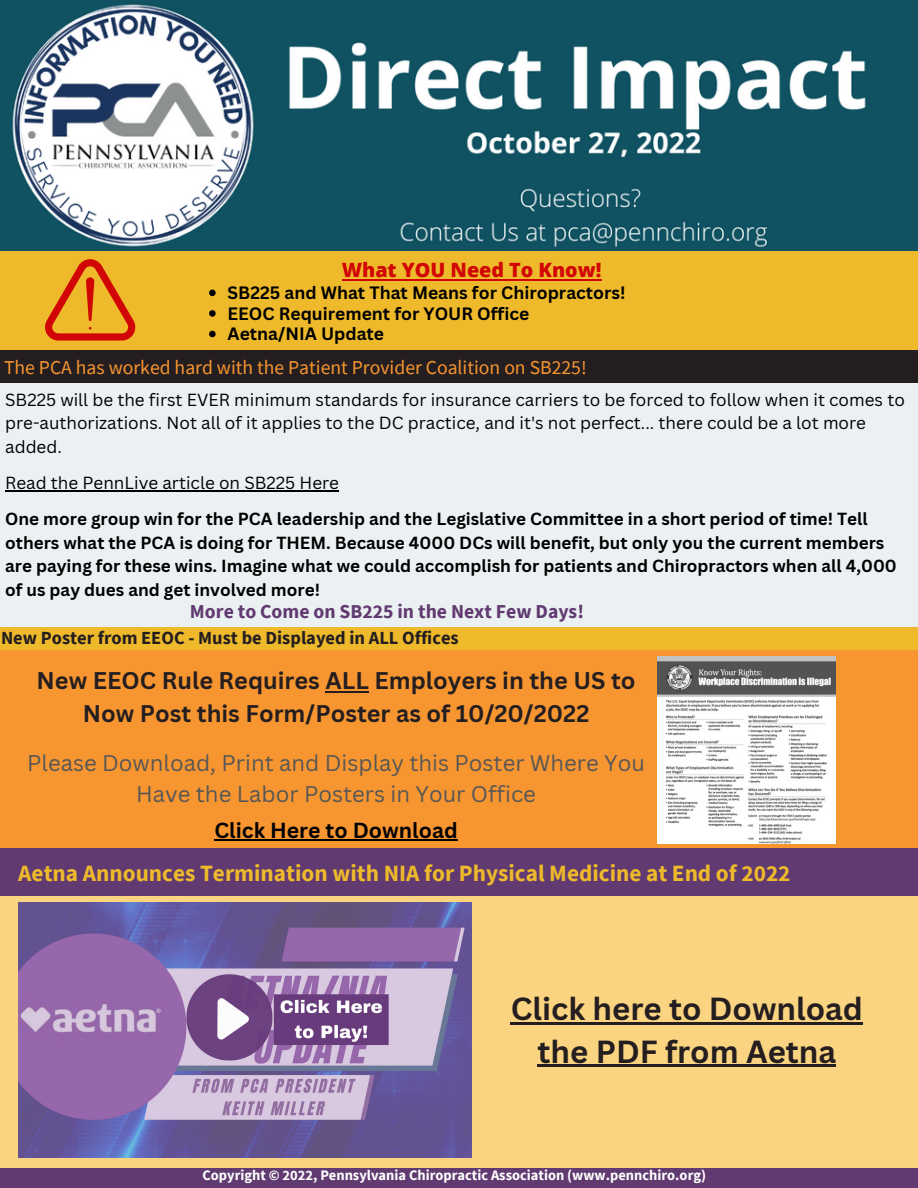
<style>
.page{position:relative;width:918px;height:1188px;background:#fff}
.page>*{position:absolute;margin:0;border:0;box-sizing:border-box;transform-origin:0 0}
.t1{font:700 31.05px/42.6px "Canva Sans";color:#251e20;text-align:center}
.t2{font:700 23.55px/32.5px "Canva Sans";color:#251e20;text-align:center}
.t3{font:700 23.25px "Source Sans Pro";color:#eeba2b}
.t4{font:22.05px/30.8px "Canva Sans";color:#565656;text-align:center}
.t5{font:700 21.15px "Canva Sans";color:#000}
.t6{font:19.65px "Source Sans Pro";color:#f79630}
.t7{font:700 19.65px "Source Sans Pro";color:#603a70}
.t8{font:800 19.65px "Open Sans";color:#d10505}
.t9{font:700 18.45px "Source Sans Pro";color:#251e20}
.t10{font:700 17.4px/20.5px "Canva Sans";color:#000}
.t11{font:700 17.1px/23.7px "Canva Sans";color:#000}
.t12{font:17.1px/23.7px "Canva Sans";color:#000}
.t13{font:700 14.4px "Source Sans Pro";color:#fff}
</style>
<div class="page">
<div style="left:0;top:617px;width:918px;height:34px;background:#eeba2b"></div>
<div style="left:0;top:650px;width:918px;height:211px;background:#f79630"></div>
<img style="left:658px;top:657px;width:178px;height:187px">
<hr style="left:325px;top:691px;width:44px;height:2px;background:#251e20">
<hr style="left:214px;top:840px;width:244px;height:1px;background:#000">
<div style="left:0;top:861px;width:918px;height:310px;background:#fad480"></div>
<div style="left:0;top:849px;width:918px;height:47px;background:#603a70"></div>
<img style="left:18px;top:902px;width:454px;height:256px">
<hr style="left:511px;top:1022px;width:352px;height:2px;background:#251e20">
<hr style="left:538px;top:1065px;width:298px;height:2px;background:#251e20">
<div style="left:0;top:1168px;width:918px;height:20px;background:#603a70"></div>
<div style="left:0;top:250px;width:918px;height:100px;background:#eeba2b"></div>
<svg style="left:45px;top:259px;width:91px;height:82px"></svg>
<svg style="left:209px;top:290px;width:7px;height:6px"></svg>
<svg style="left:209px;top:310px;width:7px;height:7px"></svg>
<svg style="left:209px;top:331px;width:7px;height:6px"></svg>
<hr style="left:342px;top:279px;width:259px;height:2px;background:#d10505">
<div style="left:0;top:350px;width:918px;height:277px;background:#ebf0f2"></div>
<div style="left:0;top:350px;width:918px;height:33px;background:#251e20"></div>
<hr style="left:5px;top:490px;width:334px;height:2px;background:#000">
<img style="left:0;top:0;width:918px;height:251px">
<p class="t8" style="left:342px;top:256px;width:261px">What YOU Need To Know!</p>
<p class="t10" style="left:228px;top:282px;width:400px">SB225 and What That Means for Chiropractors!<br>EEOC Requirement for YOUR Office<br>Aetna/NIA Update</p>
<p class="t6" style="left:4px;top:354px;width:584px">The PCA has worked hard with the Patient Provider Coalition on SB225!</p>
<p class="t12" style="left:5px;top:387px;width:901px">SB225 will be the first EVER minimum standards for insurance carriers to be forced to follow when it comes to pre-authorizations. Not all of it applies to the DC practice, and it's not perfect... there could be a lot more added.</p>
<p class="t12" style="left:5px;top:470px;width:335px">Read the PennLive article on SB225 Here</p>
<p class="t11" style="left:5px;top:506px;width:893px">One more group win for the PCA leadership and the Legislative Committee in a short period of time! Tell others what the PCA is doing for THEM. Because 4000 DCs will benefit, but only you the current members are paying for these wins. Imagine what we could accomplish for patients and Chiropractors when all 4,000 of us pay dues and get involved more!</p>
<p class="t7" style="left:190px;top:599px;width:396px">More to Come on SB225 in the Next Few Days!</p>
<p class="t9" style="left:1px;top:626px;width:459px">New Poster from EEOC - Must be Displayed in ALL Offices</p>
<h2 class="t2" style="left:37px;top:664px;width:600px">New EEOC Rule Requires ALL Employers in the US to<br>Now Post this Form/Poster as of 10/20/2022</h2>
<p class="t4" style="left:27px;top:747px;width:619px">Please Download, Print and Display this Poster Where You<br>Have the Labor Posters in Your Office</p>
<p class="t5" style="left:214px;top:815px;width:245px">Click Here to Download</p>
<h3 class="t3" style="left:18px;top:858px;width:774px">Aetna Announces Termination with NIA for Physical Medicine at End of 2022</h3>
<h1 class="t1" style="left:511px;top:987px;width:354px">Click here to Download the PDF from Aetna</h1>
<p class="t13" style="left:202px;top:1166px;width:505px">Copyright © 2022, Pennsylvania Chiropractic Association (www.pennchiro.org)</p>
</div>
